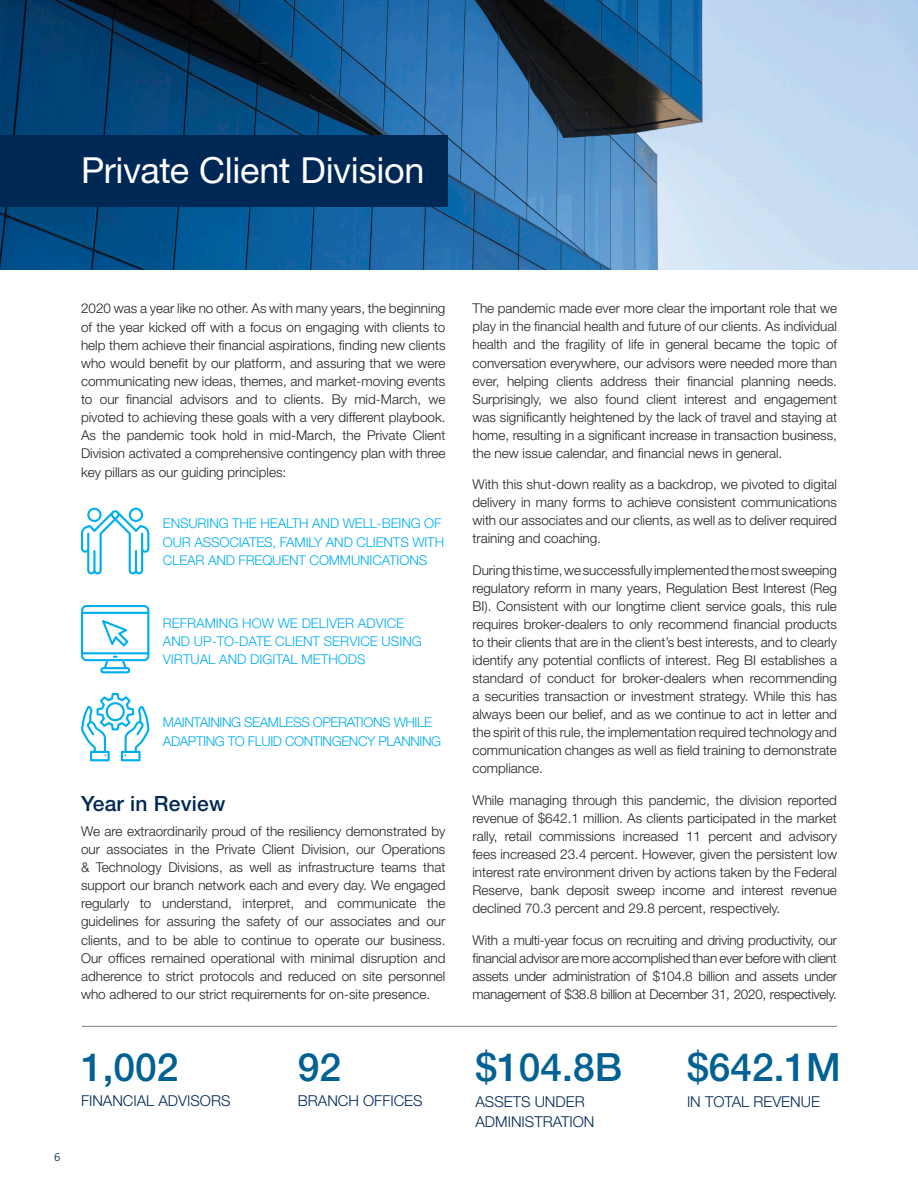
<style>
.page{position:relative;width:918px;height:1188px;background:#fff}
.page>*{position:absolute;margin:0;border:0;box-sizing:border-box;transform-origin:0 0}
.t1{font:500 39px "Helvetica Neue LT Std";color:#006192}
.OPCO_Shareholder_Pag{font:36px "Helvetica Neue LT Std";letter-spacing:-.01em;color:#fff}
.t2{font:500 21px "Helvetica Neue LT Std";letter-spacing:.01em;color:#002855}
.t3{font:300 15px/19.5px "Helvetica Neue LT Std";color:#002855}
.t4{font:300 13.5px/18px "Helvetica Neue LT Std";color:#231f20;text-align:justify}
.t5{font:300 13.5px/18.1px "Helvetica Neue LT Std";letter-spacing:-.01em;color:#00aeef}
.t6{font:300 13.5px/18.1px "Helvetica Neue LT Std";letter-spacing:-.03em;color:#00aeef}
.t7{font:300 11.25px "Frutiger LT Std";color:#002855}
</style>
<div class="page">
<img style="left:0;top:0;width:918px;height:270px">
<div style="left:0;top:135px;width:447px;height:71px;background:#002855"></div>
<svg style="left:81px;top:693px;width:69px;height:68px"></svg>
<svg style="left:81px;top:508px;width:68px;height:66px"></svg>
<svg style="left:81px;top:605px;width:68px;height:68px"></svg>
<hr style="left:82px;top:1026px;width:755px;height:1px;background:#808285">
<p class="OPCO_Shareholder_Pag" style="left:81px;top:148px;width:345px">Private Client Division</p>
<p class="t4" style="left:81px;top:299px;width:366px">2020 was a year like no other. As with many years, the beginning of the year kicked off with a focus on engaging with clients to help them achieve their financial aspirations, finding new clients who would benefit by our platform, and assuring that we were communicating new ideas, themes, and market-moving events to our financial advisors and to clients. By mid-March, we pivoted to achieving these goals with a very different playbook.<br>As the pandemic took hold in mid-March, the Private Client Division activated a comprehensive contingency plan with three key pillars as our guiding principles:</p>
<p class="t5" style="left:163px;top:514px;width:283px">ENSURING THE HEALTH AND WELL-BEING OF<br>OUR ASSOCIATES, FAMILY AND CLIENTS WITH<br>CLEAR AND FREQUENT COMMUNICATIONS</p>
<p class="t5" style="left:163px;top:614px;width:260px">REFRAMING HOW WE DELIVER ADVICE<br>AND UP-TO-DATE CLIENT SERVICE USING<br>VIRTUAL AND DIGITAL METHODS</p>
<p class="t7" style="left:54px;top:1151px;width:8px">6</p>
<p class="t6" style="left:163px;top:713px;width:280px">MAINTAINING SEAMLESS OPERATIONS WHILE<br>ADAPTING TO FLUID CONTINGENCY PLANNING</p>
<p class="t2" style="left:81px;top:791px;width:146px">Year in Review</p>
<p class="t4" style="left:81px;top:822px;width:366px">We are extraordinarily proud of the resiliency demonstrated by our associates in the Private Client Division, our Operations &amp; Technology Divisions, as well as infrastructure teams that support our branch network each and every day. We engaged regularly to understand, interpret, and communicate the guidelines for assuring the safety of our associates and our clients, and to be able to continue to operate our business.<br>Our offices remained operational with minimal disruption and adherence to strict protocols and reduced on site personnel who adhered to our strict requirements for on-site presence.</p>
<p class="t1" style="left:81px;top:1044px;width:99px">1,002</p>
<p class="t3" style="left:81px;top:1090px;width:151px">FINANCIAL ADVISORS</p>
<p class="t1" style="left:298px;top:1044px;width:45px">92</p>
<p class="t3" style="left:298px;top:1090px;width:126px">BRANCH OFFICES</p>
<p class="t4" style="left:472px;top:299px;width:366px">The pandemic made ever more clear the important role that we play in the financial health and future of our clients. As individual health and the fragility of life in general became the topic of conversation everywhere, our advisors were needed more than ever, helping clients address their financial planning needs.<br>Surprisingly, we also found client interest and engagement was significantly heightened by the lack of travel and staying at home, resulting in a significant increase in transaction business, the new issue calendar, and financial news in general.</p>
<p class="t4" style="left:472px;top:475px;width:366px">With this shut-down reality as a backdrop, we pivoted to digital delivery in many forms to achieve consistent communications with our associates and our clients, as well as to deliver required training and coaching.</p>
<p class="t4" style="left:472px;top:561px;width:366px">During this time, we successfully implemented the most sweeping regulatory reform in many years, Regulation Best Interest (Reg BI). Consistent with our longtime client service goals, this rule requires broker-dealers to only recommend financial products to their clients that are in the client’s best interests, and to clearly identify any potential conflicts of interest. Reg BI establishes a standard of conduct for broker-dealers when recommending a securities transaction or investment strategy. While this has always been our belief, and as we continue to act in letter and the spirit of this rule, the implementation required technology and communication changes as well as field training to demonstrate compliance.</p>
<p class="t4" style="left:472px;top:791px;width:366px">While managing through this pandemic, the division reported revenue of $642.1 million. As clients participated in the market rally, retail commissions increased 11 percent and advisory fees increased 23.4 percent. However, given the persistent low interest rate environment driven by actions taken by the Federal Reserve, bank deposit sweep income and interest revenue declined 70.3 percent and 29.8 percent, respectively.</p>
<p class="t4" style="left:472px;top:931px;width:366px">With a multi-year focus on recruiting and driving productivity, our financial advisor are more accomplished than ever before with client assets under administration of $104.8 billion and assets under management of $38.8 billion at December 31, 2020, respectively.</p>
<p class="t1" style="left:476px;top:1044px;width:148px">$104.8B</p>
<p class="t3" style="left:476px;top:1092px;width:121px">ASSETS UNDER<br>ADMINISTRATION</p>
<p class="t1" style="left:687px;top:1044px;width:155px">$642.1M</p>
<p class="t3" style="left:687px;top:1092px;width:134px">IN TOTAL REVENUE</p>
</div>
